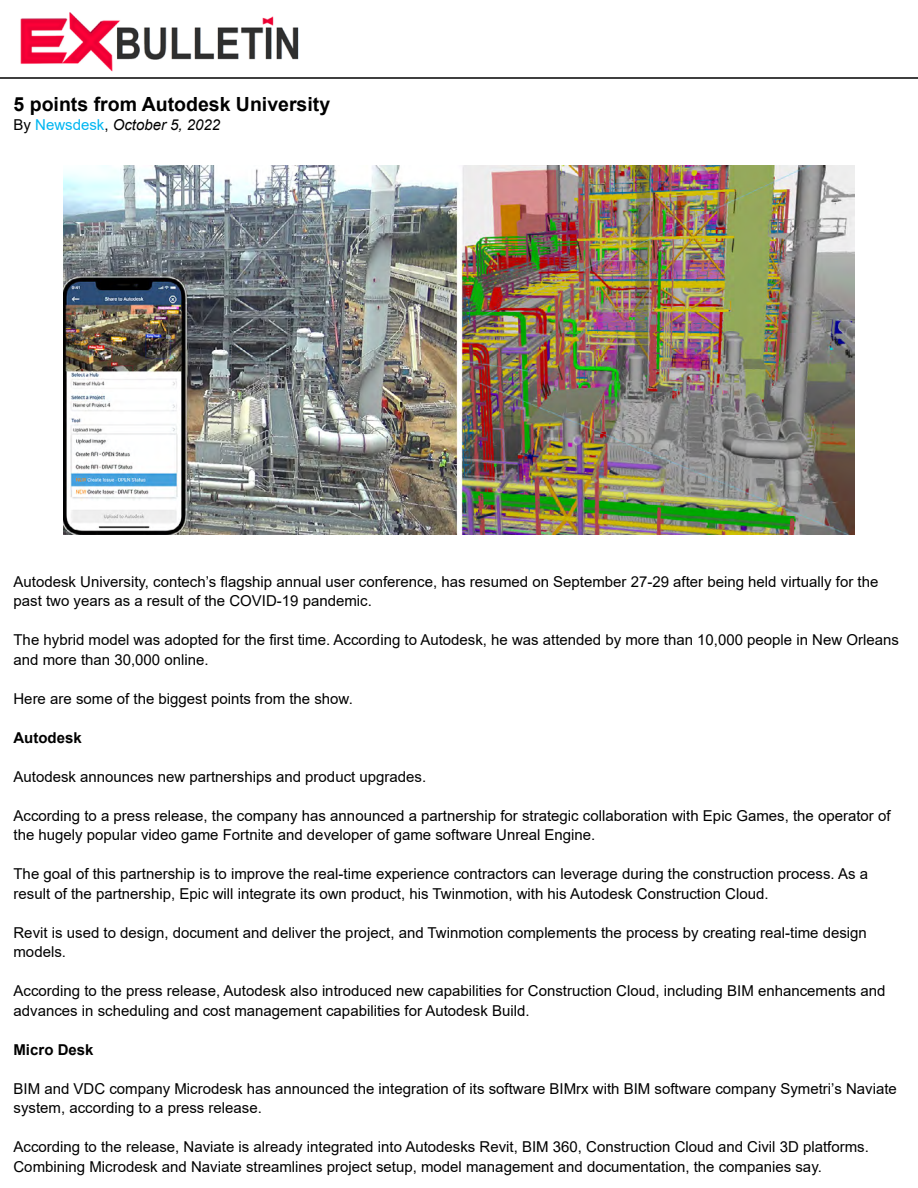
<style>
.page{position:relative;width:918px;height:1188px;background:#fff}
.page>*{position:absolute;margin:0;border:0;box-sizing:border-box;transform-origin:0 0}
.t1{font:700 19.5px "Arial";color:#000}
.t2{font:15px/19.5px "Arial";color:#000}
.t3{font:italic 15px "Arial";color:#000}
.t4{font:700 15px "Arial";color:#000}
.s1{font-style:normal}
.s2{font-style:normal;color:#00b6f1}
</style>
<div class="page">
<img style="left:64px;top:166px;width:790px;height:369px">
<svg style="left:0;top:12px;width:918px;height:67px"></svg>
<h1 class="t1" style="left:14px;top:91px;width:318px">5 points from Autodesk University</h1>
<p class="t3" style="left:14px;top:115px;width:208px"><span class="s1">By</span> <span class="s2">Newsdesk</span><span class="s1">,</span> October 5, 2022</p>
<p class="t2" style="left:14px;top:572px;width:866px">Autodesk University, contech’s flagship annual user conference, has resumed on September 27-29 after being held virtually for the past two years as a result of the COVID-19 pandemic.</p>
<p class="t2" style="left:14px;top:630px;width:887px">The hybrid model was adopted for the first time. According to Autodesk, he was attended by more than 10,000 people in New Orleans and more than 30,000 online.</p>
<p class="t2" style="left:14px;top:689px;width:341px">Here are some of the biggest points from the show.</p>
<p class="t4" style="left:14px;top:727px;width:70px">Autodesk</p>
<p class="t2" style="left:14px;top:767px;width:414px">Autodesk announces new partnerships and product upgrades.</p>
<p class="t2" style="left:14px;top:806px;width:879px">According to a press release, the company has announced a partnership for strategic collaboration with Epic Games, the operator of the hugely popular video game Fortnite and developer of game software Unreal Engine.</p>
<p class="t2" style="left:14px;top:864px;width:856px">The goal of this partnership is to improve the real-time experience contractors can leverage during the construction process. As a result of the partnership, Epic will integrate its own product, his Twinmotion, with his Autodesk Construction Cloud.</p>
<p class="t2" style="left:14px;top:923px;width:855px">Revit is used to design, document and deliver the project, and Twinmotion complements the process by creating real-time design models.</p>
<p class="t2" style="left:14px;top:981px;width:874px">According to the press release, Autodesk also introduced new capabilities for Construction Cloud, including BIM enhancements and advances in scheduling and cost management capabilities for Autodesk Build.</p>
<p class="t4" style="left:14px;top:1039px;width:82px">Micro Desk</p>
<p class="t2" style="left:14px;top:1079px;width:885px">BIM and VDC company Microdesk has announced the integration of its software BIMrx with BIM software company Symetri’s Naviate system, according to a press release.</p>
<p class="t2" style="left:14px;top:1137px;width:857px">According to the release, Naviate is already integrated into Autodesks Revit, BIM 360, Construction Cloud and Civil 3D platforms.<br>Combining Microdesk and Naviate streamlines project setup, model management and documentation, the companies say.</p>
</div>
